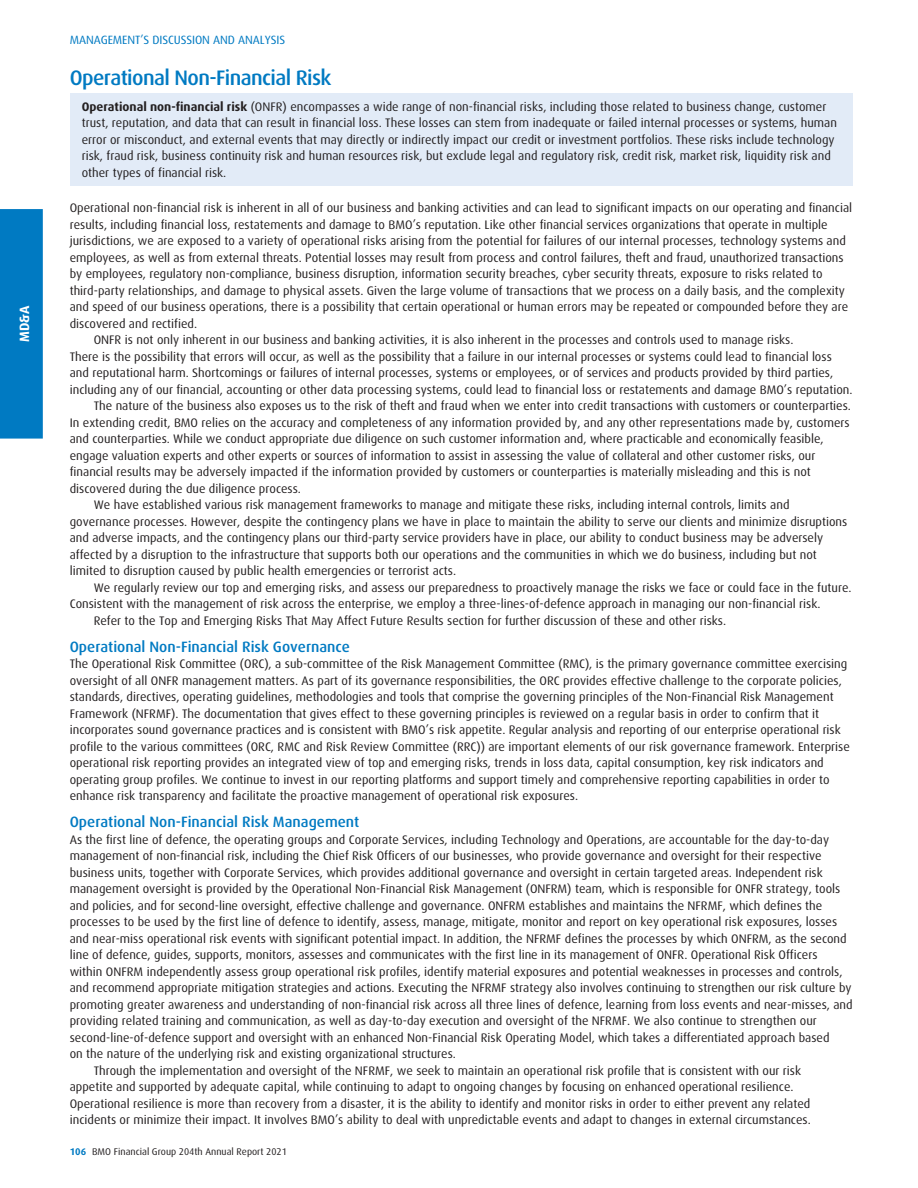
<style>
.page{position:relative;width:918px;height:1188px;background:#fff}
.page>*{position:absolute;margin:0;border:0;box-sizing:border-box;transform-origin:0 0}
.t1{font:500 21px "Dax";letter-spacing:-.03em;color:#007ac2}
.t2{font:500 15px "Dax";color:#007ac2}
.t3{font:700 13.5px "Dax";color:#fff}
.t4{font:12.3px/16.5px "Dax";color:#231f20}
.t5{font:12px "Dax";letter-spacing:-.005em;color:#007ac2}
.t6{font:9.75px "Dax";color:#231f20}
.s1{font-weight:700}
.s2{font-weight:700;color:#007ac2}
</style>
<div class="page">
<div style="left:70px;top:94px;width:783px;height:92px;background:#e2ebf7"></div>
<div style="left:0;top:209px;width:43px;height:230px;background:#007ac2"></div>
<p class="t3" style="left:19px;top:342px;width:38px;rotate:-90deg">MD&amp;A</p>
<p class="t5" style="left:70px;top:35px;width:217px">MANAGEMENT’S DISCUSSION AND ANALYSIS</p>
<h3 class="t1" style="left:70px;top:68px;width:263px">Operational Non-Financial Risk</h3>
<p class="t4" style="left:82px;top:99px;width:757px"><span class="s1">Operational non-financial risk</span> (ONFR) encompasses a wide range of non-financial risks, including those related to business change, customer trust, reputation, and data that can result in financial loss. These losses can stem from inadequate or failed internal processes or systems, human error or misconduct, and external events that may directly or indirectly impact our credit or investment portfolios. These risks include technology risk, fraud risk, business continuity risk and human resources risk, but exclude legal and regulatory risk, credit risk, market risk, liquidity risk and other types of financial risk.</p>
<p class="t4" style="left:70px;top:200px;width:784px">Operational non-financial risk is inherent in all of our business and banking activities and can lead to significant impacts on our operating and financial results, including financial loss, restatements and damage to BMO’s reputation. Like other financial services organizations that operate in multiple jurisdictions, we are exposed to a variety of operational risks arising from the potential for failures of our internal processes, technology systems and employees, as well as from external threats. Potential losses may result from process and control failures, theft and fraud, unauthorized transactions by employees, regulatory non-compliance, business disruption, information security breaches, cyber security threats, exposure to risks related to third-party relationships, and damage to physical assets. Given the large volume of transactions that we process on a daily basis, and the complexity and speed of our business operations, there is a possibility that certain operational or human errors may be repeated or compounded before they are discovered and rectified.</p>
<p class="t4" style="left:70px;top:332px;width:784px;text-indent:24px">ONFR is not only inherent in our business and banking activities, it is also inherent in the processes and controls used to manage risks.<br>There is the possibility that errors will occur, as well as the possibility that a failure in our internal processes or systems could lead to financial loss and reputational harm. Shortcomings or failures of internal processes, systems or employees, or of services and products provided by third parties, including any of our financial, accounting or other data processing systems, could lead to financial loss or restatements and damage BMO’s reputation.</p>
<p class="t4" style="left:70px;top:398px;width:783px;text-indent:24px">The nature of the business also exposes us to the risk of theft and fraud when we enter into credit transactions with customers or counterparties.<br>In extending credit, BMO relies on the accuracy and completeness of any information provided by, and any other representations made by, customers and counterparties. While we conduct appropriate due diligence on such customer information and, where practicable and economically feasible, engage valuation experts and other experts or sources of information to assist in assessing the value of collateral and other customer risks, our financial results may be adversely impacted if the information provided by customers or counterparties is materially misleading and this is not discovered during the due diligence process.</p>
<p class="t4" style="left:70px;top:497px;width:779px;text-indent:24px">We have established various risk management frameworks to manage and mitigate these risks, including internal controls, limits and governance processes. However, despite the contingency plans we have in place to maintain the ability to serve our clients and minimize disruptions and adverse impacts, and the contingency plans our third-party service providers have in place, our ability to conduct business may be adversely affected by a disruption to the infrastructure that supports both our operations and the communities in which we do business, including but not limited to disruption caused by public health emergencies or terrorist acts.</p>
<p class="t4" style="left:94px;top:580px;width:759px">We regularly review our top and emerging risks, and assess our preparedness to proactively manage the risks we face or could face in the future.</p>
<p class="t4" style="left:70px;top:596px;width:752px">Consistent with the management of risk across the enterprise, we employ a three-lines-of-defence approach in managing our non-financial risk.</p>
<p class="t4" style="left:94px;top:613px;width:634px">Refer to the Top and Emerging Risks That May Affect Future Results section for further discussion of these and other risks.</p>
<h4 class="t2" style="left:70px;top:640px;width:282px">Operational Non-Financial Risk Governance</h4>
<p class="t4" style="left:70px;top:656px;width:782px">The Operational Risk Committee (ORC), a sub-committee of the Risk Management Committee (RMC), is the primary governance committee exercising oversight of all ONFR management matters. As part of its governance responsibilities, the ORC provides effective challenge to the corporate policies, standards, directives, operating guidelines, methodologies and tools that comprise the governing principles of the Non-Financial Risk Management Framework (NFRMF). The documentation that gives effect to these governing principles is reviewed on a regular basis in order to confirm that it incorporates sound governance practices and is consistent with BMO’s risk appetite. Regular analysis and reporting of our enterprise operational risk profile to the various committees (ORC, RMC and Risk Review Committee (RRC)) are important elements of our risk governance framework. Enterprise operational risk reporting provides an integrated view of top and emerging risks, trends in loss data, capital consumption, key risk indicators and operating group profiles. We continue to invest in our reporting platforms and support timely and comprehensive reporting capabilities in order to enhance risk transparency and facilitate the proactive management of operational risk exposures.</p>
<h4 class="t2" style="left:70px;top:816px;width:291px">Operational Non-Financial Risk Management</h4>
<p class="t4" style="left:70px;top:832px;width:784px">As the first line of defence, the operating groups and Corporate Services, including Technology and Operations, are accountable for the day-to-day management of non-financial risk, including the Chief Risk Officers of our businesses, who provide governance and oversight for their respective business units, together with Corporate Services, which provides additional governance and oversight in certain targeted areas. Independent risk management oversight is provided by the Operational Non-Financial Risk Management (ONFRM) team, which is responsible for ONFR strategy, tools and policies, and for second-line oversight, effective challenge and governance. ONFRM establishes and maintains the NFRMF, which defines the processes to be used by the first line of defence to identify, assess, manage, mitigate, monitor and report on key operational risk exposures, losses and near-miss operational risk events with significant potential impact. In addition, the NFRMF defines the processes by which ONFRM, as the second line of defence, guides, supports, monitors, assesses and communicates with the first line in its management of ONFR. Operational Risk Officers within ONFRM independently assess group operational risk profiles, identify material exposures and potential weaknesses in processes and controls, and recommend appropriate mitigation strategies and actions. Executing the NFRMF strategy also involves continuing to strengthen our risk culture by promoting greater awareness and understanding of non-financial risk across all three lines of defence, learning from loss events and near-misses, and providing related training and communication, as well as day-to-day execution and oversight of the NFRMF. We also continue to strengthen our second-line-of-defence support and oversight with an enhanced Non-Financial Risk Operating Model, which takes a differentiated approach based<br>on the nature of the underlying risk and existing organizational structures.</p>
<p class="t4" style="left:70px;top:1063px;width:743px;text-indent:24px">Through the implementation and oversight of the NFRMF, we seek to maintain an operational risk profile that is consistent with our risk appetite and supported by adequate capital, while continuing to adapt to ongoing changes by focusing on enhanced operational resilience.<br>Operational resilience is more than recovery from a disaster, it is the ability to identify and monitor risks in order to either prevent any related incidents or minimize their impact. It involves BMO’s ability to deal with unpredictable events and adapt to changes in external circumstances.</p>
<p class="t6" style="left:70px;top:1147px;width:219px"><span class="s2">106</span> BMO Financial Group 204th Annual Report 2021</p>
</div>
